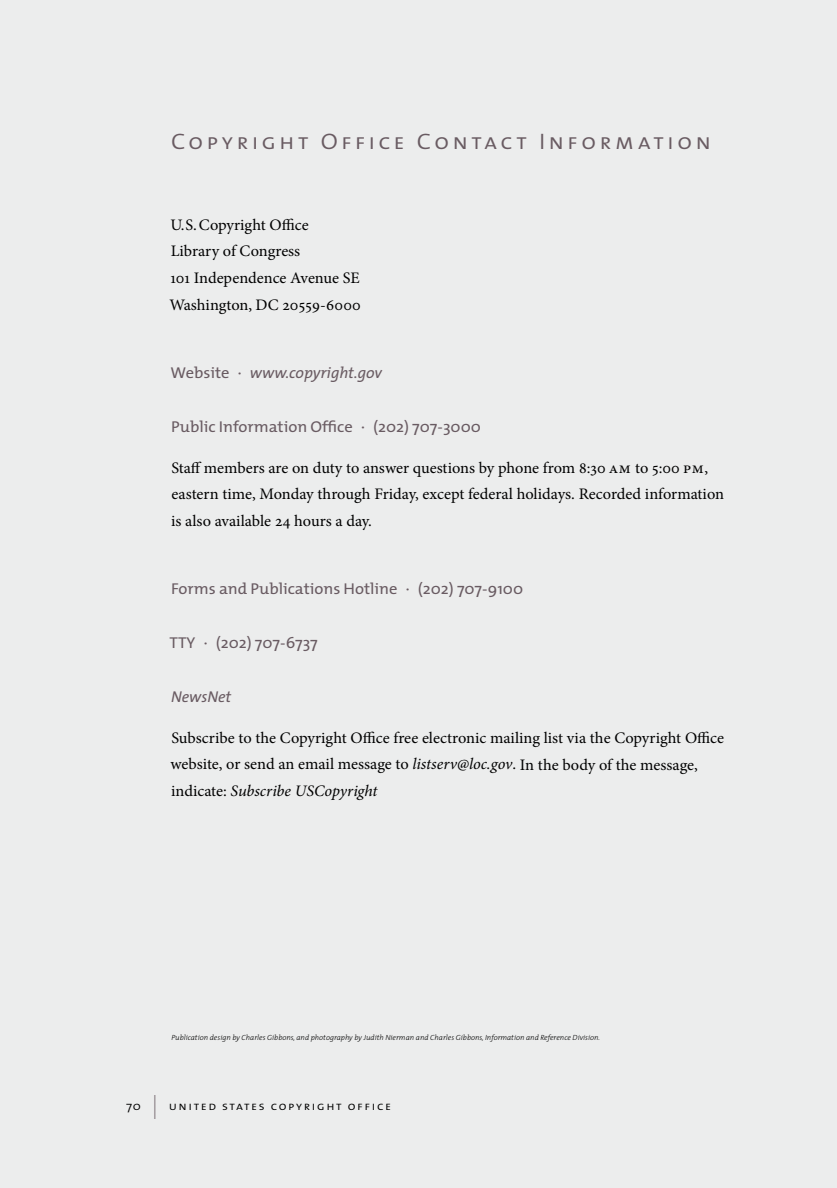
<style>
.page{position:relative;width:837px;height:1188px;background:#eceded}
.page>*{position:absolute;margin:0;border:0;box-sizing:border-box;transform-origin:0 0}
.t1{font:22.5px "The Mix Semi Light Caps";letter-spacing:.135em;color:#695b62;scale:1.08 1}
.t2{font:16.05px/27px "Minion Pro";color:#000}
.t3{font:15.75px "The Mix";color:#695b62;scale:1.05 1}
.t4{font:italic 15.75px "The Mix";color:#695b62}
.t5{font:12px "The Mix Semi Light Caps";letter-spacing:.125em;color:#000;scale:1.08 1}
.t6{font:italic 300 7.5px "The Mix";color:#000}
.s1{font-style:normal}
.s2{font-style:italic}
.s3{font-family:"The Mix";font-weight:300}
.s4{font-family:"The Mix";font-weight:300;font-size:24px;color:#695b62}
</style>
<div class="page">
<h1 class="t1" style="left:171px;top:122px;width:502px">Copyright Office Contact Information</h1>
<p class="t2" style="left:170px;top:211px;width:193px">U. S.Copyright Office<br>Library of Congress<br>101 Independence Avenue SE<br>Washington, DC 20559-6000</p>
<p class="t4" style="left:171px;top:360px;width:213px"><span class="s1">Website ·</span> www.copyright.gov</p>
<p class="t3" style="left:171px;top:414px;width:296px">Public Information Office · (202) 707-3000</p>
<p class="t2" style="left:171px;top:454px;width:555px">Staff members are on duty to answer questions by phone from 8:30 am to 5:00 pm, eastern time, Monday through Friday, except federal holidays. Recorded information is also available 24 hours a day.</p>
<p class="t3" style="left:171px;top:576px;width:337px">Forms and Publications Hotline · (202) 707-9100</p>
<p class="t3" style="left:170px;top:630px;width:143px">TTY · (202) 707-6737</p>
<p class="t4" style="left:171px;top:684px;width:62px">NewsNet</p>
<p class="t2" style="left:171px;top:724px;width:555px">Subscribe to the Copyright Office free electronic mailing list via the Copyright Office website, or send an email message to <span class="s2">listserv@loc.gov</span>. In the body of the message, indicate: <span class="s2">Subscribe USCopyright</span></p>
<p class="t6" style="left:172px;top:1031px;width:430px">Publication design by Charles Gibbons, and photography by Judith Nierman and Charles Gibbons, Information and Reference Division.</p>
<p class="t5" style="left:126px;top:1096px;width:247px"><span class="s3">70</span> <span class="s4">|</span> united states copyright office</p>
</div>
